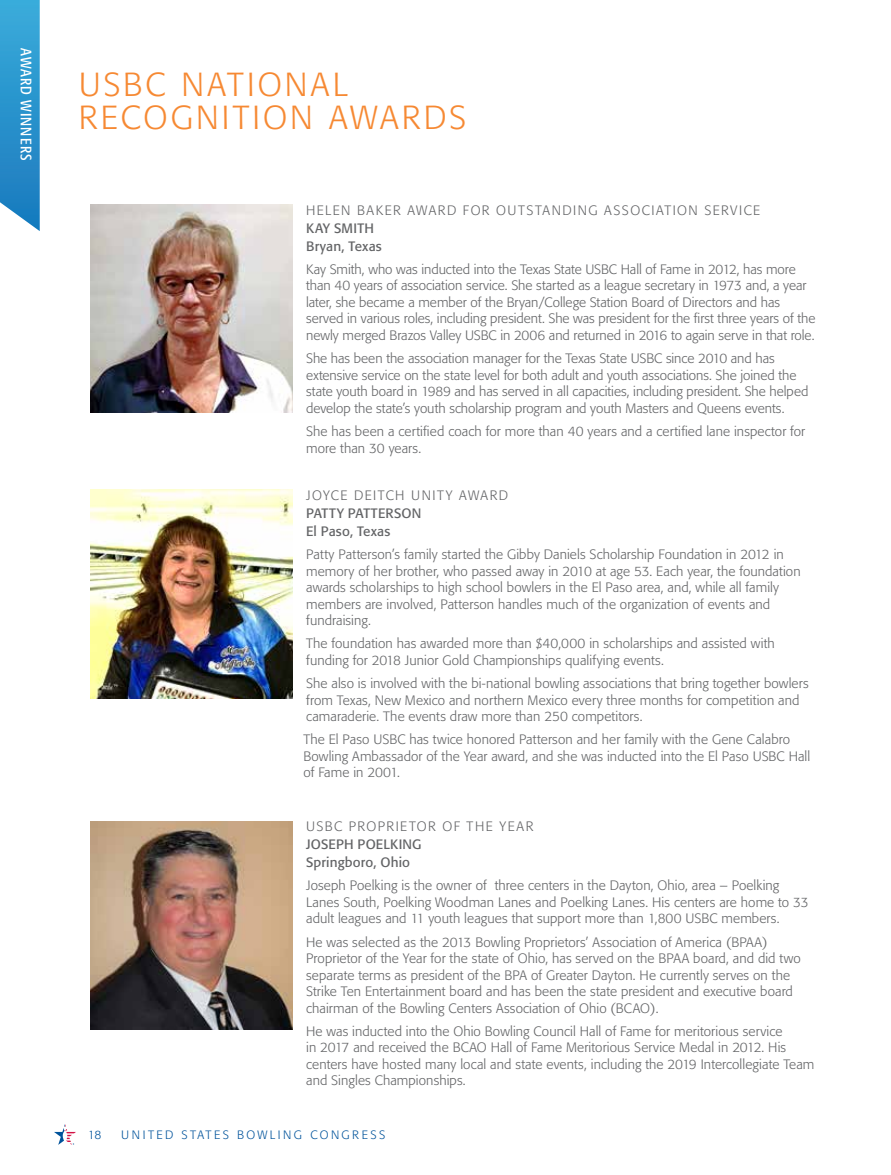
<style>
.page{position:relative;width:891px;height:1175px;background:#fff}
.page>*{position:absolute;margin:0;border:0;box-sizing:border-box;transform-origin:0 0}
.t1{font:300 33px/33px "Formata";letter-spacing:.09em;color:#f68933}
.t2{font:condensed 15px "Formata";letter-spacing:.075em;color:#fff}
.t3{font:300 13.5px/16.5px "Formata";letter-spacing:.005em;color:#636466}
.t4{font:13.5px/18px "Formata";letter-spacing:.015em;color:#636466}
.t5{font:300 13.5px "Formata";letter-spacing:.11em;color:#636466}
.t6{font:300 13.5px "Formata";letter-spacing:.105em;color:#636466}
.t7{font:300 12px "Formata";letter-spacing:.2em;color:#00539b}
</style>
<div class="page">
<svg style="left:54px;top:1124px;width:22px;height:20px"></svg>
<img style="left:91px;top:205px;width:202px;height:208px">
<img style="left:91px;top:490px;width:202px;height:208px">
<img style="left:91px;top:821px;width:202px;height:208px">
<img style="left:0;top:0;width:40px;height:231px">
<p class="t2" style="left:35px;top:48px;width:113px;rotate:90deg">AWARD WINNERS</p>
<h1 class="t1" style="left:79px;top:68px;width:389px">USBC NATIONAL<br>RECOGNITION AWARDS</h1>
<p class="t5" style="left:306px;top:202px;width:456px">HELEN BAKER AWARD FOR OUTSTANDING ASSOCIATION SERVICE</p>
<p class="t4" style="left:306px;top:219px;width:77px">KAY SMITH<br>Bryan, Texas</p>
<p class="t3" style="left:306px;top:261px;width:511px">Kay Smith, who was inducted into the Texas State USBC Hall of Fame in 2012, has more than 40 years of association service. She started as a league secretary in 1973 and, a year later, she became a member of the Bryan/College Station Board of Directors and has served in various roles, including president. She was president for the first three years of the newly merged Brazos Valley USBC in 2006 and returned in 2016 to again serve in that role.</p>
<p class="t3" style="left:306px;top:350px;width:504px">She has been the association manager for the Texas State USBC since 2010 and has extensive service on the state level for both adult and youth associations. She joined the state youth board in 1989 and has served in all capacities, including president. She helped develop the state’s youth scholarship program and youth Masters and Queens events.</p>
<p class="t3" style="left:306px;top:423px;width:501px">She has been a certified coach for more than 40 years and a certified lane inspector for more than 30 years.</p>
<p class="t6" style="left:306px;top:487px;width:204px">JOYCE DEITCH UNITY AWARD</p>
<p class="t4" style="left:306px;top:504px;width:117px">PATTY PATTERSON<br>El Paso, Texas</p>
<p class="t3" style="left:306px;top:546px;width:496px">Patty Patterson’s family started the Gibby Daniels Scholarship Foundation in 2012 in memory of her brother, who passed away in 2010 at age 53. Each year, the foundation awards scholarships to high school bowlers in the El Paso area, and, while all family members are involved, Patterson handles much of the organization of events and fundraising.</p>
<p class="t3" style="left:306px;top:635px;width:470px">The foundation has awarded more than $40,000 in scholarships and assisted with funding for 2018 Junior Gold Championships qualifying events.</p>
<p class="t3" style="left:306px;top:675px;width:504px">She also is involved with the bi-national bowling associations that bring together bowlers from Texas, New Mexico and northern Mexico every three months for competition and camaraderie. The events draw more than 250 competitors.</p>
<p class="t3" style="left:303px;top:731px;width:508px">The El Paso USBC has twice honored Patterson and her family with the Gene Calabro<br>Bowling Ambassador of the Year award, and she was inducted into the El Paso USBC Hall of Fame in 2001.</p>
<p class="t5" style="left:306px;top:818px;width:229px">USBC PROPRIETOR OF THE YEAR</p>
<p class="t4" style="left:306px;top:835px;width:117px">JOSEPH POELKING<br>Springboro, Ohio</p>
<p class="t3" style="left:306px;top:877px;width:504px">Joseph Poelking is the owner of three centers in the Dayton, Ohio, area – Poelking<br>Lanes South, Poelking Woodman Lanes and Poelking Lanes. His centers are home to 33 adult leagues and 11 youth leagues that support more than 1,800 USBC members.</p>
<p class="t3" style="left:306px;top:933px;width:496px">He was selected as the 2013 Bowling Proprietors’ Association of America (BPAA)<br>Proprietor of the Year for the state of Ohio, has served on the BPAA board, and did two separate terms as president of the BPA of Greater Dayton. He currently serves on the Strike Ten Entertainment board and has been the state president and executive board chairman of the Bowling Centers Association of Ohio (BCAO).</p>
<p class="t3" style="left:306px;top:1023px;width:510px">He was inducted into the Ohio Bowling Council Hall of Fame for meritorious service<br>in 2017 and received the BCAO Hall of Fame Meritorious Service Medal in 2012. His centers have hosted many local and state events, including the 2019 Intercollegiate Team and Singles Championships.</p>
<p class="t7" style="left:88px;top:1127px;width:15px">18</p>
<p class="t7" style="left:121px;top:1127px;width:265px">UNITED STATES BOWLING CONGRESS</p>
</div>
